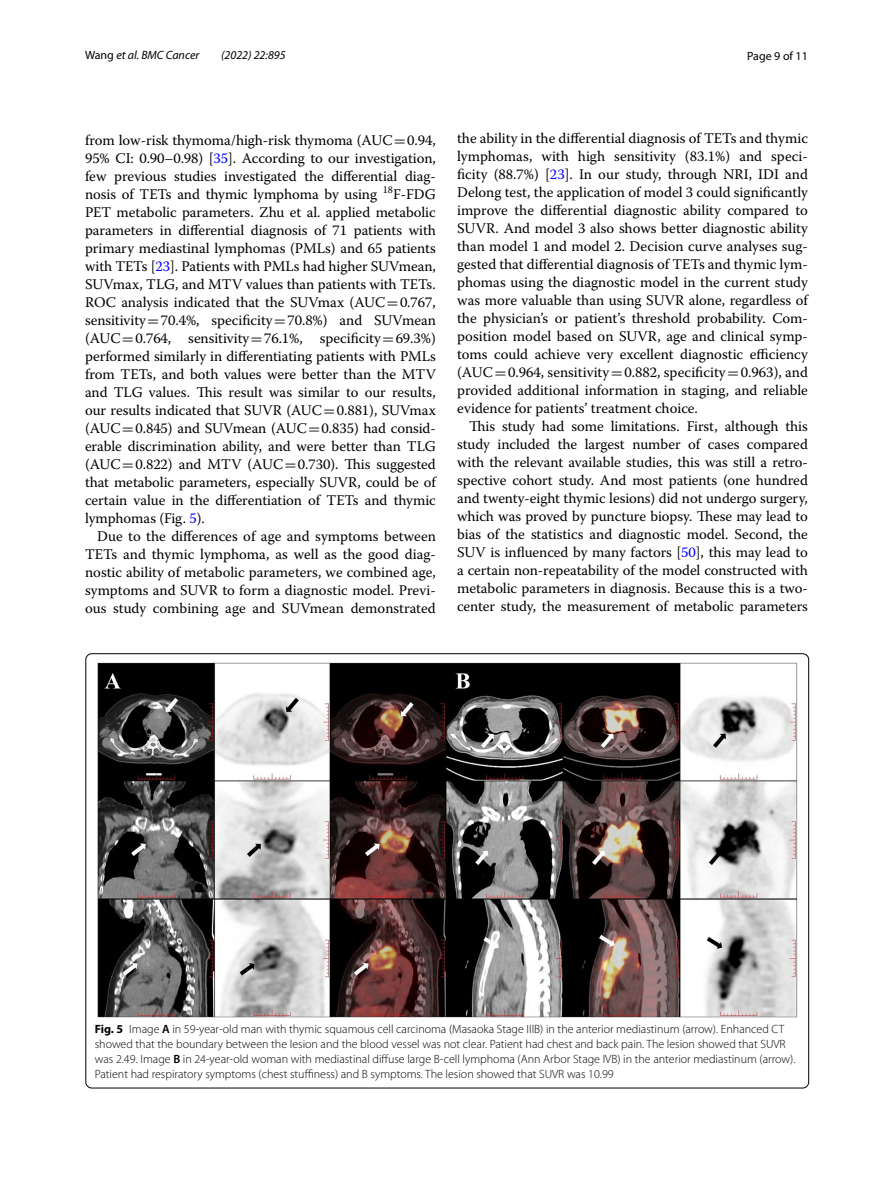
<style>
.page{position:relative;width:893px;height:1187px;background:#fff}
.page>*{position:absolute;margin:0;border:0;box-sizing:border-box;transform-origin:0 0}
.t1{font:14.7px/18px "Warnock Pro";letter-spacing:-.005em;color:#000;text-align:justify}
.t2{font:300 12px/15px "Myriad Pro";color:#000}
.t3{font:italic 12px "Myriad Pro";color:#000}
.t4{font:12px "Myriad Pro";color:#000}
.s1{font-style:normal}
.s2{font-family:"MTSY"}
.s3{color:#00f}
.s4{font-weight:700}
.s5{font-weight:600}
</style>
<div class="page">
<img style="left:97px;top:662px;width:700px;height:355px">
<p class="t3" style="left:85px;top:48px;width:116px"><span class="s1">Wang</span> et al. BMC Cancer</p>
<p class="t3" style="left:221px;top:48px;width:66px">(2022) 22:895</p>
<p class="t4" style="left:747px;top:48px;width:62px">Page 9 of 11</p>
<p class="t1" style="left:85px;top:131px;width:352px">from low-risk thymoma/high-risk thymoma (AUC<span class="s2">=</span>0.94, 95% CI: 0.90–0.98) [<span class="s3">35</span>]. According to our investigation, few previous studies investigated the differential diag&shy;nosis of TETs and thymic lymphoma by using <sup>18</sup>F-FDG PET metabolic parameters. Zhu et al. applied metabolic parameters in differential diagnosis of 71 patients with primary mediastinal lymphomas (PMLs) and 65 patients with TETs [<span class="s3">23</span>]. Patients with PMLs had higher SUVmean, SUVmax, TLG, and MTV values than patients with TETs.<br>ROC analysis indicated that the SUVmax (AUC<span class="s2">=</span>0.767, sensitivity<span class="s2">=</span>70.4%, specificity<span class="s2">=</span>70.8%) and SUVmean (AUC<span class="s2">=</span>0.764, sensitivity<span class="s2">=</span>76.1%, specificity<span class="s2">=</span>69.3%) performed similarly in differentiating patients with PMLs from TETs, and both values were better than the MTV and TLG values. This result was similar to our results, our results indicated that SUVR (AUC<span class="s2">=</span>0.881), SUVmax (AUC<span class="s2">=</span>0.845) and SUVmean (AUC<span class="s2">=</span>0.835) had consid&shy;erable discrimination ability, and were better than TLG (AUC<span class="s2">=</span>0.822) and MTV (AUC<span class="s2">=</span>0.730). This suggested that metabolic parameters, especially SUVR, could be of certain value in the differentiation of TETs and thymic lymphomas (Fig. <span class="s3">5</span>).</p>
<p class="t1" style="left:85px;top:526px;width:352px;text-indent:12px">Due to the differences of age and symptoms between TETs and thymic lymphoma, as well as the good diag&shy;nostic ability of metabolic parameters, we combined age, symptoms and SUVR to form a diagnostic model. Previ&shy;ous study combining age and SUVmean demonstrated</p>
<p class="t1" style="left:457px;top:128px;width:352px">the ability in the differential diagnosis of TETs and thymic lymphomas, with high sensitivity (83.1%) and speci&shy;ficity (88.7%) [<span class="s3">23</span>]. In our study, through NRI, IDI and Delong test, the application of model 3 could significantly improve the differential diagnostic ability compared to SUVR. And model 3 also shows better diagnostic ability than model 1 and model 2. Decision curve analyses sug&shy;gested that differential diagnosis of TETs and thymic lym&shy;phomas using the diagnostic model in the current study was more valuable than using SUVR alone, regardless of the physician’s or patient’s threshold probability. Com&shy;position model based on SUVR, age and clinical symp&shy;toms could achieve very excellent diagnostic efficiency (AUC<span class="s2">=</span>0.964, sensitivity<span class="s2">=</span>0.882, specificity<span class="s2">=</span>0.963), and provided additional information in staging, and reliable evidence for patients’ treatment choice.</p>
<p class="t1" style="left:457px;top:416px;width:352px;text-indent:12px">This study had some limitations. First, although this study included the largest number of cases compared with the relevant available studies, this was still a retro&shy;spective cohort study. And most patients (one hundred and twenty-eight thymic lesions) did not undergo surgery, which was proved by puncture biopsy. These may lead to bias of the statistics and diagnostic model. Second, the SUV is influenced by many factors [<span class="s3">50</span>], this may lead to a certain non-repeatability of the model constructed with metabolic parameters in diagnosis. Because this is a two&shy;center study, the measurement of metabolic parameters</p>
<p class="t2" style="left:95px;top:1021px;width:702px"><span class="s4">Fig. 5</span> Image <span class="s5">A</span> in 59-year-old man with thymic squamous cell carcinoma (Masaoka Stage IIIB) in the anterior mediastinum (arrow). Enhanced CT showed that the boundary between the lesion and the blood vessel was not clear. Patient had chest and back pain. The lesion showed that SUVR was 2.49. Image <span class="s5">B</span> in 24-year-old woman with mediastinal diffuse large B-cell lymphoma (Ann Arbor Stage IVB) in the anterior mediastinum (arrow).<br>Patient had respiratory symptoms (chest stuffiness) and B symptoms. The lesion showed that SUVR was 10.99</p>
</div>
